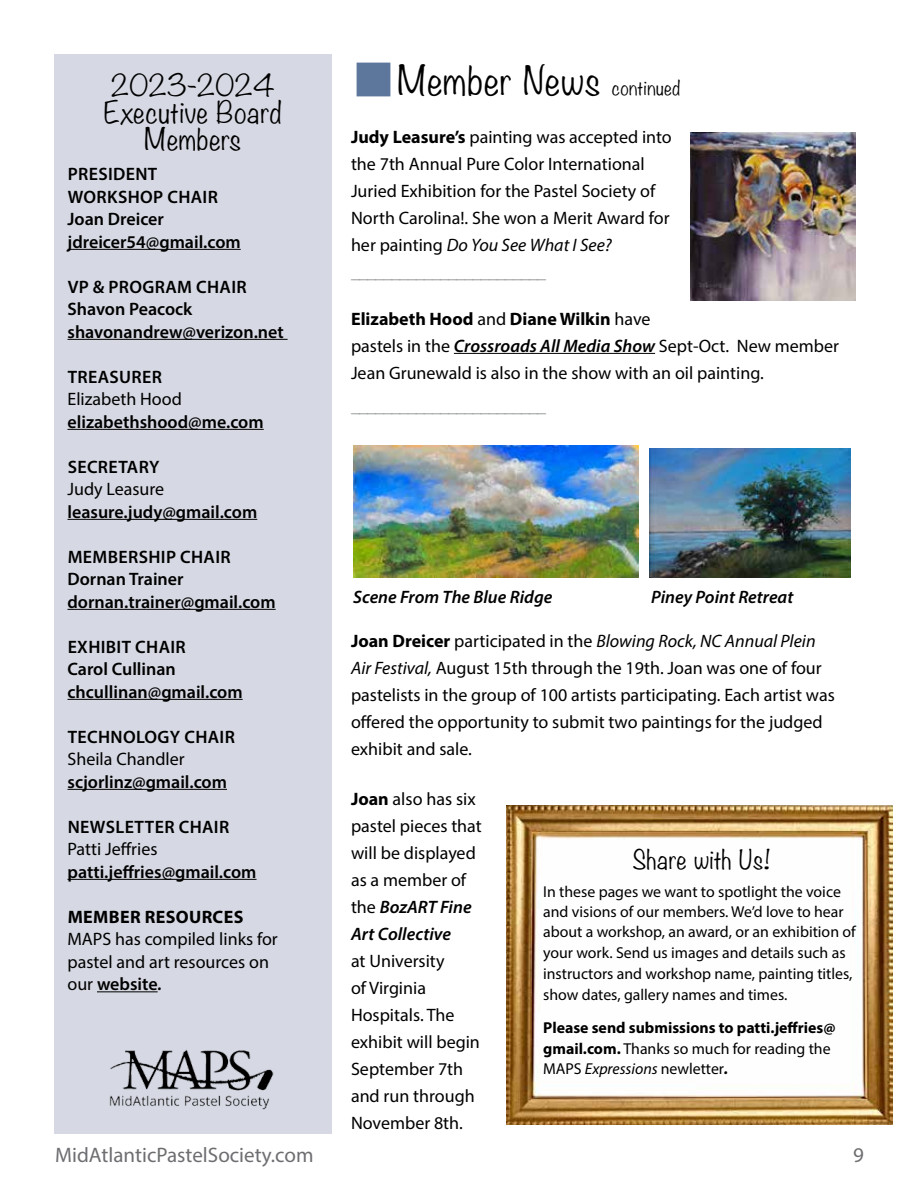
<style>
.page{position:relative;width:918px;height:1188px;background:#fff}
.page>*{position:absolute;margin:0;border:0;box-sizing:border-box;transform-origin:0 0}
.t1{font:300 36px "Noteworthy";letter-spacing:.025em;color:#000}
.t2{font:300 27px/27px "Noteworthy";letter-spacing:.025em;color:#000;text-align:center}
.t3{font:300 23.7px "Noteworthy";letter-spacing:.02em;color:#000}
.t4{font:21px "Myriad Pro";color:#6d6e71}
.t5{font:18px/27px "Myriad Pro";color:#000}
.t6{font:600 18px/22.5px "Myriad Pro";color:#000}
.t7{font:600 18px "Myriad Pro";letter-spacing:.02em;color:#000}
.t8{font:italic 600 18px "Myriad Pro";color:#000}
.t9{font:18px "Myriad Pro";color:#939598}
.t10{font:700 18px "Myriad Pro";letter-spacing:.02em;color:#000}
.t11{font:15.75px/20.5px "Myriad Pro";color:#000}
.t12{font:700 15.75px/20.4px "Myriad Pro";color:#000}
.s1{font-weight:600}
.s2{font-weight:600;font-style:italic}
.s3{font-size:18px}
.s4{font-weight:700}
.s5{font-style:italic}
.s6{color:#939598}
.s7{font-weight:400}
.s8{font-weight:400;font-style:italic}
</style>
<div class="page">
<div style="left:54px;top:54px;width:278px;height:1080px;background:#d6d9e3"></div>
<hr style="left:68px;top:249px;width:173px;height:1px;background:#000">
<hr style="left:68px;top:339px;width:220px;height:1px;background:#000">
<hr style="left:68px;top:429px;width:196px;height:1px;background:#000">
<hr style="left:68px;top:519px;width:189px;height:1px;background:#000">
<hr style="left:68px;top:609px;width:208px;height:1px;background:#000">
<hr style="left:68px;top:699px;width:175px;height:1px;background:#000">
<hr style="left:68px;top:789px;width:159px;height:1px;background:#000">
<hr style="left:68px;top:879px;width:189px;height:1px;background:#000">
<hr style="left:97px;top:991px;width:61px;height:1px;background:#000">
<img style="left:690px;top:133px;width:166px;height:167px">
<hr style="left:454px;top:353px;width:201px;height:1px;background:#000">
<img style="left:109px;top:1049px;width:165px;height:61px">
<img style="left:507px;top:805px;width:386px;height:320px">
<img style="left:649px;top:448px;width:202px;height:129px">
<img style="left:353px;top:446px;width:286px;height:132px">
<h2 class="t2" style="left:104px;top:71px;width:180px">2023-2024<br>Executive Board<br>Members</h2>
<p class="t6" style="left:67px;top:162px;width:175px">PRESIDENT<br>WORKSHOP CHAIR<br>Joan Dreicer jdreicer54@gmail.com</p>
<p class="t6" style="left:67px;top:275px;width:218px">VP &amp; PROGRAM CHAIR<br>Shavon Peacock shavonandrew@verizon.net</p>
<p class="t7" style="left:68px;top:365px;width:96px">TREASURER</p>
<p class="t5" style="left:67px;top:385px;width:116px">Elizabeth Hood</p>
<p class="t6" style="left:67px;top:410px;width:198px">elizabethshood@me.com</p>
<p class="t7" style="left:68px;top:455px;width:93px">SECRETARY</p>
<p class="t5" style="left:67px;top:475px;width:98px">Judy Leasure</p>
<p class="t6" style="left:67px;top:500px;width:191px">leasure.judy@gmail.com</p>
<p class="t6" style="left:67px;top:545px;width:210px">MEMBERSHIP CHAIR<br>Dornan Trainer dornan.trainer@gmail.com</p>
<p class="t6" style="left:67px;top:635px;width:177px">EXHIBIT CHAIR<br>Carol Cullinan chcullinan@gmail.com</p>
<p class="t7" style="left:68px;top:725px;width:169px">TECHNOLOGY CHAIR</p>
<p class="t5" style="left:67px;top:745px;width:119px">Sheila Chandler</p>
<p class="t6" style="left:67px;top:770px;width:161px">scjorlinz@gmail.com</p>
<p class="t7" style="left:68px;top:815px;width:163px">NEWSLETTER CHAIR</p>
<p class="t5" style="left:67px;top:835px;width:92px">Patti Jeffries</p>
<p class="t6" style="left:67px;top:860px;width:191px">patti.jeffries@gmail.com</p>
<p class="t10" style="left:68px;top:905px;width:177px">MEMBER RESOURCES</p>
<p class="t5" style="left:67px;top:927px;width:212px;line-height:22.5px">MAPS has compiled links for pastel and art resources on our <span class="s1">website</span><span class="s2">.</span></p>
<h1 class="t1" style="left:397px;top:49px;width:285px">Member News <span class="s3">continued</span></h1>
<p class="t5" style="left:351px;top:123px;width:322px"><span class="s4">Judy Leasure’s</span> painting was accepted into the 7th Annual Pure Color International Juried Exhibition for the Pastel Society of North Carolina!. She won a Merit Award for her painting <span class="s5">Do You See What I See? </span><span class="s6">________________________</span></p>
<p class="t5" style="left:351px;top:305px;width:489px"><span class="s4">Elizabeth Hood</span> and <span class="s4">Diane Wilkin</span> have<br>pastels in the <span class="s2">Crossroads All Media Show</span> Sept-Oct. New member<br>Jean Grunewald is also in the show with an oil painting.</p>
<p class="t9" style="left:351px;top:394px;width:197px">________________________</p>
<p class="t8" style="left:353px;top:586px;width:201px">Scene From The Blue Ridge</p>
<p class="t8" style="left:651px;top:585px;width:144px">Piney Point Retreat</p>
<p class="t5" style="left:351px;top:627px;width:485px"><span class="s4">Joan Dreicer</span> participated in the <span class="s5">Blowing Rock, NC Annual Plein Air Festival,</span> August 15th through the 19th. Joan was one of four pastelists in the group of 100 artists participating. Each artist was offered the opportunity to submit two paintings for the judged exhibit and sale.</p>
<p class="t5" style="left:351px;top:785px;width:132px"><span class="s4">Joan</span> also has six pastel pieces that will be displayed as a member of the <span class="s2">BozART Fine<br>Art Collective</span></p>
<p class="t5" style="left:351px;top:947px;width:130px">at University<br>of Virginia<br>Hospitals. The exhibit will begin<br>September 7th and run through<br>November 8th.</p>
<h3 class="t3" style="left:633px;top:839px;width:139px">Share with Us!</h3>
<p class="t11" style="left:543px;top:881px;width:314px">In these pages we want to spotlight the voice and visions of our members. We’d love to hear about a workshop, an award, or an exhibition of your work. Send us images and details such as instructors and workshop name, painting titles, show dates, gallery names and times.</p>
<p class="t12" style="left:543px;top:1017px;width:294px">Please send submissions to patti.jeffries@ gmail.com. <span class="s7">Thanks so much for reading the<br>MAPS</span> <span class="s8">Expressions</span> <span class="s7">newletter</span><span class="s5">.</span></p>
<p class="t4" style="left:55px;top:1142px;width:260px">MidAtlanticPastelSociety.com</p>
<p class="t4" style="left:853px;top:1142px;width:12px">9</p>
</div>
